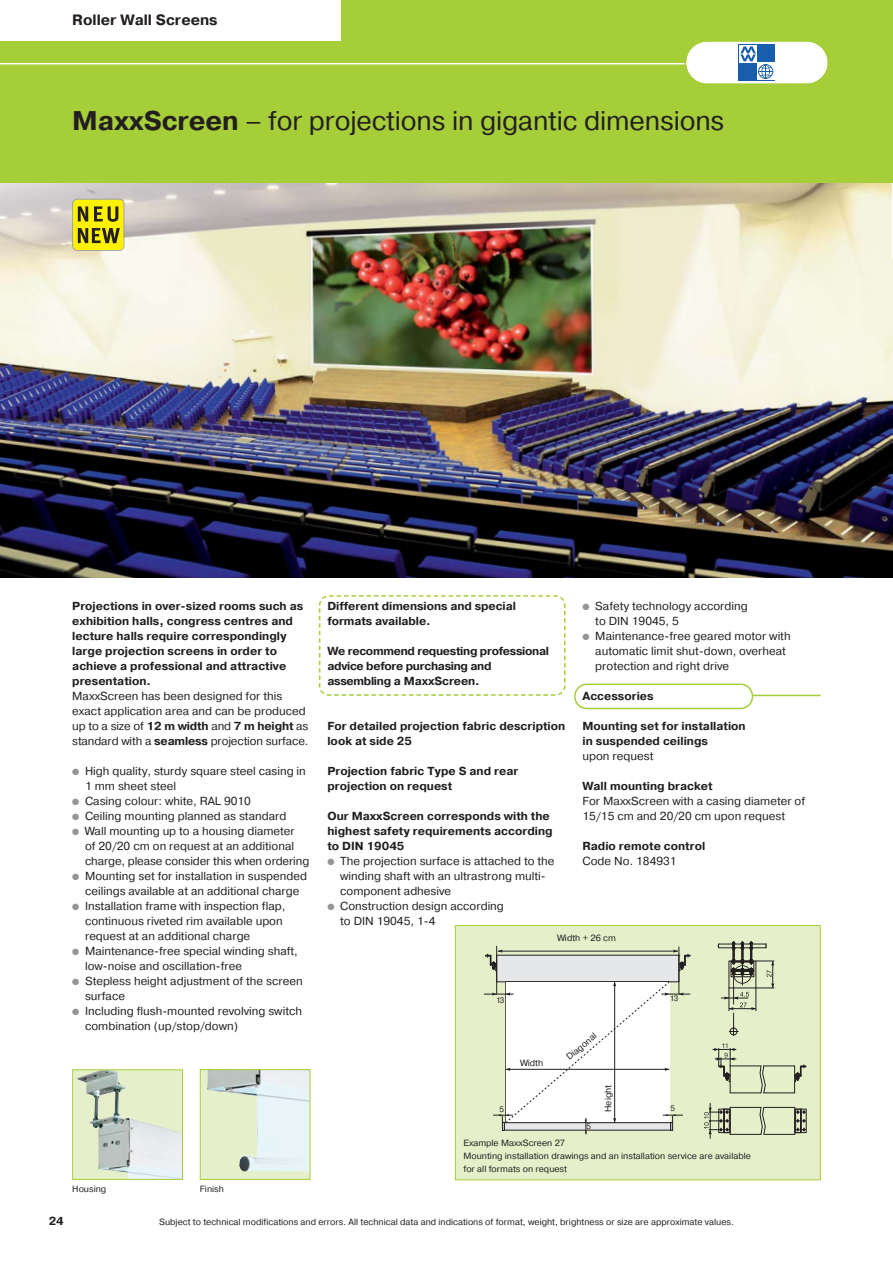
<style>
.page{position:relative;width:893px;height:1263px;background:#fff}
.page>*{position:absolute;margin:0;border:0;box-sizing:border-box;transform-origin:0 0}
.t1{font:27px "Pragmatica";letter-spacing:-.005em;color:#231f20}
.t2{font:700 15px "Pragmatica";color:#231f20}
.t3{font:11.7px/15px "Pragmatica";color:#231f20}
.t4{font:700 11.7px/15px "Pragmatica";color:#231f20}
.t5{font:700 11.7px/15px "Pragmatica";letter-spacing:-.025em;color:#231f20}
.t6{font:9px/12.8px "Pragmatica";color:#231f20}
.t7{font:7.95px "Pragmatica";color:#231f20}
.s1{font-weight:700}
.s2{color:#939598}
</style>
<div class="page">
<img style="left:0;top:183px;width:893px;height:394px">
<div style="left:0;top:0;width:893px;height:183px;background:#a6ce39"></div>
<hr style="left:752px;top:695px;width:69px;height:1px;background:#a6ce39">
<svg style="left:574px;top:683px;width:179px;height:26px"></svg>
<div style="left:456px;top:926px;width:364px;height:253px;background:#e5f0cb"></div>
<div style="left:497px;top:955px;width:182px;height:27px;background:#e6e7e8"></div>
<hr style="left:679px;top:947px;width:1px;height:47px;background:#231f20">
<hr style="left:496px;top:946px;width:1px;height:48px;background:#231f20">
<svg style="left:484px;top:981px;width:206px;height:153px"></svg>
<hr style="left:498px;top:951px;width:180px;height:1px;background:#231f20">
<svg style="left:485px;top:949px;width:18px;height:22px"></svg>
<svg style="left:673px;top:949px;width:18px;height:22px"></svg>
<div style="left:455px;top:925px;width:366px;height:255px;border:1px solid #a6ce39"></div>
<div style="left:0;top:0;width:340px;height:40px;background:#fff"></div>
<div style="left:73px;top:199px;width:51px;height:51px;background:#fff200;border-radius:4px"></div>
<svg style="left:78px;top:228px;width:42px;height:15px"></svg>
<svg style="left:78px;top:206px;width:10px;height:15px"></svg>
<svg style="left:94px;top:206px;width:24px;height:16px"></svg>
<div style="left:72px;top:199px;width:52px;height:52px;border:2px solid #939598;border-radius:5px"></div>
<svg style="left:74px;top:1071px;width:107px;height:107px;background:#d5decb"></svg>
<img style="left:118px;top:1072px;width:9px;height:29px">
<div style="left:72px;top:1069px;width:111px;height:111px;border:1px solid #a6ce39"></div>
<svg style="left:202px;top:1071px;width:106px;height:107px;background:#dfe9db"></svg>
<div style="left:200px;top:1069px;width:110px;height:111px;border:1px solid #a6ce39"></div>
<hr style="left:730px;top:1066px;width:31px;height:1px;background:#231f20">
<hr style="left:764px;top:1066px;width:31px;height:1px;background:#231f20">
<hr style="left:730px;top:1107px;width:31px;height:1px;background:#231f20">
<hr style="left:764px;top:1107px;width:31px;height:1px;background:#231f20">
<hr style="left:730px;top:1093px;width:31px;height:1px;background:#231f20">
<hr style="left:764px;top:1093px;width:31px;height:1px;background:#231f20">
<hr style="left:730px;top:1134px;width:31px;height:1px;background:#231f20">
<hr style="left:764px;top:1134px;width:31px;height:1px;background:#231f20">
<svg style="left:794px;top:1065px;width:12px;height:28px"></svg>
<svg style="left:760px;top:1065px;width:6px;height:28px"></svg>
<svg style="left:760px;top:1107px;width:6px;height:28px"></svg>
<div style="left:800px;top:1109px;width:6px;height:24px;border:1px solid #231f20"></div>
<svg style="left:794px;top:1107px;width:11px;height:27px"></svg>
<svg style="left:718px;top:942px;width:56px;height:94px"></svg>
<svg style="left:713px;top:1043px;width:23px;height:50px"></svg>
<svg style="left:704px;top:1103px;width:27px;height:36px"></svg>
<svg style="left:318px;top:595px;width:248px;height:101px"></svg>
<hr style="left:0;top:63px;width:820px;height:1px;background:#fff">
<svg style="left:685px;top:41px;width:143px;height:43px;background:#d2e1dd"></svg>
<p class="t2" style="left:72px;top:15px;width:147px">Roller Wall Screens</p>
<h1 class="t1" style="left:72px;top:111px;width:653px"><span class="s1">MaxxScreen</span> – for projections in gigantic dimensions</h1>
<p class="t4" style="left:49px;top:1215px;width:17px">24</p>
<p class="t4" style="left:72px;top:600px;width:232px">Projections in over-sized rooms such as exhibition halls, congress centres and lecture halls require correspondingly large projection screens in order to achieve a professional and attractive presentation.</p>
<p class="t3" style="left:72px;top:690px;width:238px">MaxxScreen has been designed for this exact application area and can be produced up to a size of <span class="s1">12 m width</span> and <span class="s1">7 m height</span> as standard with a <span class="s1">seamless</span> projection surface.</p>
<p class="t3" style="left:85px;top:765px;width:222px;text-indent:-13px"><span class="s2">●</span> High quality, sturdy square steel casing in<br>1 mm sheet steel</p>
<p class="t3" style="left:72px;top:795px;width:180px"><span class="s2">●</span> Casing colour: white, RAL 9010</p>
<p class="t3" style="left:72px;top:810px;width:216px"><span class="s2">●</span> Ceiling mounting planned as standard</p>
<p class="t3" style="left:85px;top:825px;width:226px;text-indent:-13px"><span class="s2">●</span> Wall mounting up to a housing diameter<br>of 20/20 cm on request at an additional charge, please consider this when ordering</p>
<p class="t3" style="left:72px;top:870px;width:236px;text-align:center"><span class="s2">●</span> Mounting set for installation in suspended ceilings available at an additional charge</p>
<p class="t3" style="left:85px;top:900px;width:202px;text-indent:-13px"><span class="s2">●</span> Installation frame with inspection flap, continuous riveted rim available upon request at an additional charge</p>
<p class="t3" style="left:85px;top:945px;width:214px;text-indent:-13px"><span class="s2">●</span> Maintenance-free special winding shaft, low-noise and oscillation-free</p>
<p class="t3" style="left:85px;top:975px;width:219px;text-indent:-13px"><span class="s2">●</span> Stepless height adjustment of the screen surface</p>
<p class="t3" style="left:85px;top:1005px;width:219px;text-indent:-13px"><span class="s2">●</span> Including flush-mounted revolving switch combination (up/stop/down)</p>
<p class="t6" style="left:72px;top:1183px;width:35px">Housing</p>
<p class="t6" style="left:200px;top:1183px;width:26px">Finish</p>
<p class="t4" style="left:327px;top:600px;width:190px">Different dimensions and special formats available.</p>
<p class="t5" style="left:327px;top:645px;width:223px">We recommend requesting professional advice before purchasing and assembling a MaxxScreen.</p>
<p class="t4" style="left:327px;top:720px;width:239px">For detailed projection fabric description look at side 25</p>
<p class="t4" style="left:327px;top:765px;width:192px">Projection fabric Type S and rear projection on request</p>
<p class="t4" style="left:327px;top:810px;width:227px">Our MaxxScreen corresponds with the highest safety requirements according to DIN 19045</p>
<p class="t3" style="left:340px;top:855px;width:216px;text-indent:-13px"><span class="s2">●</span> The projection surface is attached to the winding shaft with an ultrastrong multi&shy;component adhesive</p>
<p class="t3" style="left:340px;top:900px;width:165px;text-indent:-13px"><span class="s2">●</span> Construction design according to DIN 19045, 1-4</p>
<p class="t3" style="left:595px;top:600px;width:154px;text-indent:-13px"><span class="s2">●</span> Safety technology according to DIN 19045, 5</p>
<p class="t3" style="left:595px;top:630px;width:197px;text-indent:-13px"><span class="s2">●</span> Maintenance-free geared motor with automatic limit shut-down, overheat protection and right drive</p>
<p class="t4" style="left:583px;top:690px;width:73px">Accessories</p>
<p class="t4" style="left:583px;top:720px;width:165px">Mounting set for installation in suspended ceilings</p>
<p class="t3" style="left:583px;top:750px;width:72px">upon request</p>
<p class="t4" style="left:583px;top:780px;width:131px">Wall mounting bracket</p>
<p class="t3" style="left:583px;top:795px;width:224px">For MaxxScreen with a casing diameter of<br>15/15 cm and 20/20 cm upon request</p>
<p class="t4" style="left:583px;top:840px;width:124px">Radio remote control</p>
<p class="t3" style="left:583px;top:855px;width:96px">Code No. 184931</p>
<p class="t6" style="left:558px;top:933px;width:60px">Width + 26 cm</p>
<p class="t7" style="left:496px;top:997px;width:10px">13</p>
<p class="t7" style="left:670px;top:996px;width:10px">13</p>
<p class="t6" style="left:520px;top:1057px;width:24px">Width</p>
<p class="t6" style="left:564px;top:1054px;width:38px;rotate:-40deg">Diagonal</p>
<p class="t6" style="left:603px;top:1112px;width:28px;rotate:-90deg">Height</p>
<p class="t7" style="left:500px;top:1107px;width:6px">5</p>
<p class="t7" style="left:670px;top:1106px;width:6px">5</p>
<p class="t7" style="left:587px;top:1124px;width:6px">5</p>
<p class="t6" style="left:463px;top:1137px;width:289px">Example MaxxScreen 27<br>Mounting installation drawings and an installation service are available for all formats on request</p>
<p class="t6" style="left:159px;top:1216px;width:576px">Subject to technical modifications and errors. All technical data and indications of format, weight, brightness or size are approximate values.</p>
</div>
